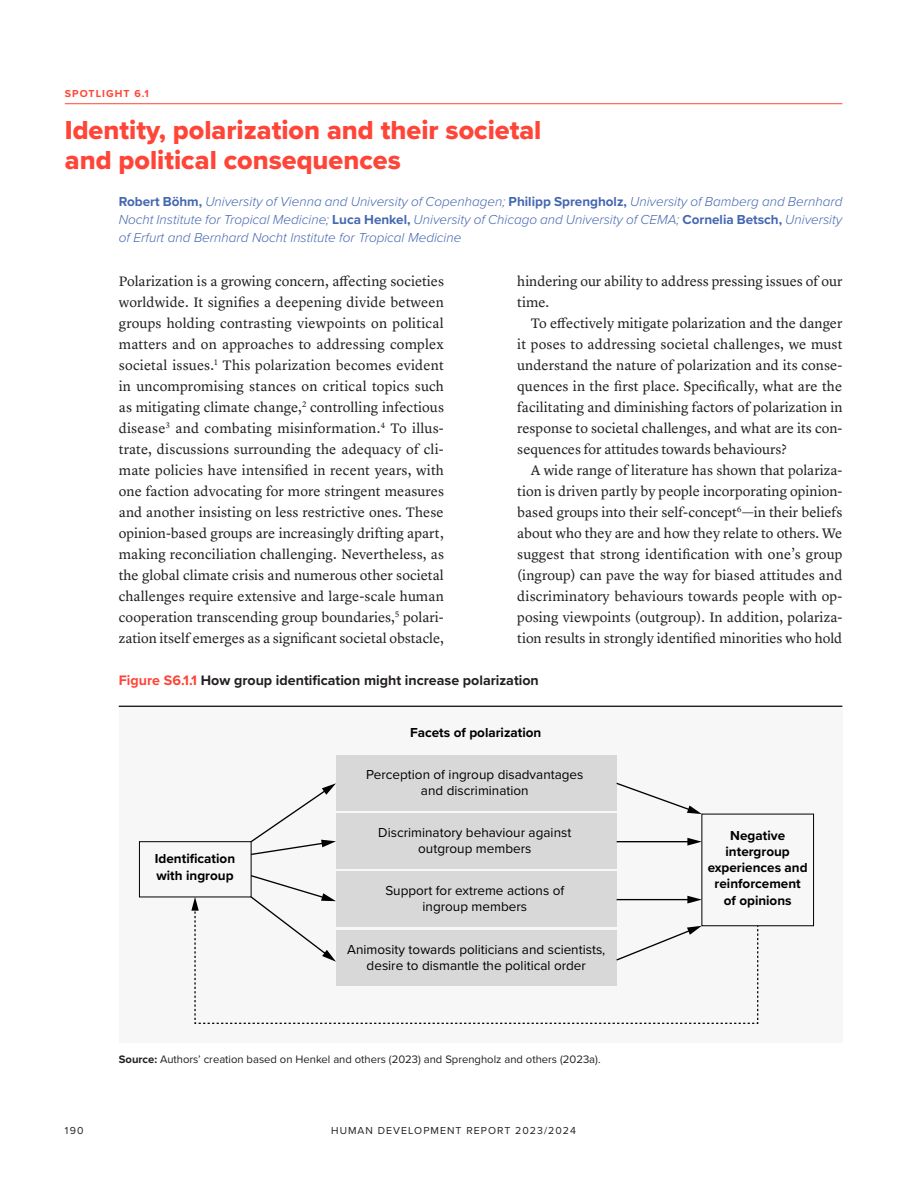
<style>
.page{position:relative;width:918px;height:1188px;background:#fff}
.page>*{position:absolute;margin:0;border:0;box-sizing:border-box;transform-origin:0 0}
.t1{font:27px/30px "Proxima Nova Extrabld";color:#ff4538}
.t2{font:14.25px/21px "Lyon Text";color:#231f20;text-align:justify}
.t3{font:700 14.25px "Proxima Nova";color:#231f20}
.t4{font:italic 300 13.5px/18.5px "Proxima Nova";color:#4467b1;text-align:justify}
.t5{font:13.5px/16.2px "Proxima Nova";color:#000;text-align:center}
.t6{font:700 13.5px/16.2px "Proxima Nova";color:#000}
.t7{font:11.25px "Proxima Nova";color:#231f20}
.t8{font:10.5px "Proxima Nova";letter-spacing:.1em;color:#231f20}
.t9{font:700 10.5px "Proxima Nova";letter-spacing:.1em;color:#ff4538}
.s1{font-weight:700;font-style:normal}
.s2{color:#ff4538}
.s3{font-weight:700}
</style>
<div class="page">
<hr style="left:65px;top:103px;width:777px;height:1px;background:#ff4538">
<hr style="left:119px;top:706px;width:723px;height:1px;background:#231f20">
<div style="left:119px;top:707px;width:723px;height:336px;background:#f7f7f7"></div>
<div style="left:139px;top:841px;width:112px;height:56px;border:1px solid #000"></div>
<div style="left:702px;top:814px;width:112px;height:112px;border:1px solid #000"></div>
<div style="left:336px;top:756px;width:281px;height:55px;background:#d8d8d8"></div>
<div style="left:336px;top:814px;width:281px;height:55px;background:#d8d8d8"></div>
<div style="left:336px;top:872px;width:281px;height:55px;background:#d8d8d8"></div>
<svg style="left:249px;top:783px;width:87px;height:73px"></svg>
<svg style="left:615px;top:782px;width:87px;height:32px"></svg>
<hr style="left:617px;top:841px;width:73px;height:1px;background:#000">
<svg style="left:687px;top:838px;width:15px;height:8px"></svg>
<svg style="left:191px;top:874px;width:568px;height:150px"></svg>
<p class="t9" style="left:65px;top:85px;width:86px">SPOTLIGHT 6.1</p>
<h1 class="t1" style="left:65px;top:114px;width:478px">Identity, polarization and their societal and political consequences</h1>
<p class="t4" style="left:119px;top:191px;width:725px"><span class="s1">Robert Böhm,</span> University of Vienna and University of Copenhagen; <span class="s1">Philipp Sprengholz,</span> University of Bamberg and Bernhard Nocht Institute for Tropical Medicine; <span class="s1">Luca Henkel,</span> University of Chicago and University of CEMA; <span class="s1">Cornelia Betsch,</span> University of Erfurt and Bernhard Nocht Institute for Tropical Medicine</p>
<p class="t2" style="left:119px;top:269px;width:327px">Polarization is a growing concern, affecting societies worldwide. It signifies a deepening divide between groups holding contrasting viewpoints on political matters and on approaches to addressing complex societal issues.<sup>1</sup> This polarization becomes evident in uncompromising stances on critical topics such as mitigating climate change,<sup>2</sup> controlling infectious disease<sup>3</sup> and combating misinformation.<sup>4</sup> To illus&shy;trate, discussions surrounding the adequacy of cli&shy;mate policies have intensified in recent years, with one faction advocating for more stringent measures and another insisting on less restrictive ones. These opinion-based groups are increasingly drifting apart, making reconciliation challenging. Nevertheless, as the global climate crisis and numerous other societal challenges require extensive and large-scale human cooperation transcending group boundaries,<sup>5</sup> polari&shy;zation itself emerges as a significant societal obstacle,</p>
<p class="t2" style="left:517px;top:269px;width:327px">hindering our ability to address pressing issues of our time.</p>
<p class="t2" style="left:517px;top:311px;width:327px;text-indent:14px">To effectively mitigate polarization and the danger it poses to addressing societal challenges, we must understand the nature of polarization and its conse&shy;quences in the first place. Specifically, what are the facilitating and diminishing factors of polarization in response to societal challenges, and what are its con&shy;sequences for attitudes towards behaviours?</p>
<p class="t2" style="left:517px;top:458px;width:327px;text-indent:14px">A wide range of literature has shown that polariza&shy;tion is driven partly by people incorporating opinion&shy;based groups into their self-concept<sup>6</sup>—in their beliefs about who they are and how they relate to others. We suggest that strong identification with one’s group (ingroup) can pave the way for biased attitudes and discriminatory behaviours towards people with op&shy;posing viewpoints (outgroup). In addition, polariza&shy;tion results in strongly identified minorities who hold</p>
<p class="t3" style="left:119px;top:669px;width:422px"><span class="s2">Figure S6.1.1</span> How group identification might increase polarization</p>
<p class="t6" style="left:155px;top:851px;width:82px">Identification with ingroup</p>
<p class="t6" style="left:410px;top:724px;width:133px">Facets of polarization</p>
<p class="t5" style="left:366px;top:766px;width:219px">Perception of ingroup disadvantages and discrimination</p>
<p class="t5" style="left:378px;top:824px;width:195px">Discriminatory behaviour against outgroup members</p>
<p class="t5" style="left:385px;top:882px;width:180px">Support for extreme actions of ingroup members</p>
<p class="t5" style="left:347px;top:940px;width:260px">Animosity towards politicians and scientists, desire to dismantle the political order</p>
<p class="t7" style="left:119px;top:1050px;width:483px"><span class="s3">Source:</span> Authors’ creation based on Henkel and others (2023) and Sprengholz and others (2023a).</p>
<p class="t8" style="left:65px;top:1123px;width:20px">190</p>
<p class="t8" style="left:331px;top:1123px;width:246px">HUMAN DEVELOPMENT REPORT 2023/2024</p>
<p class="t6" style="left:708px;top:827px;width:101px;text-align:center">Negative intergroup experiences and reinforcement of opinions</p>
</div>
